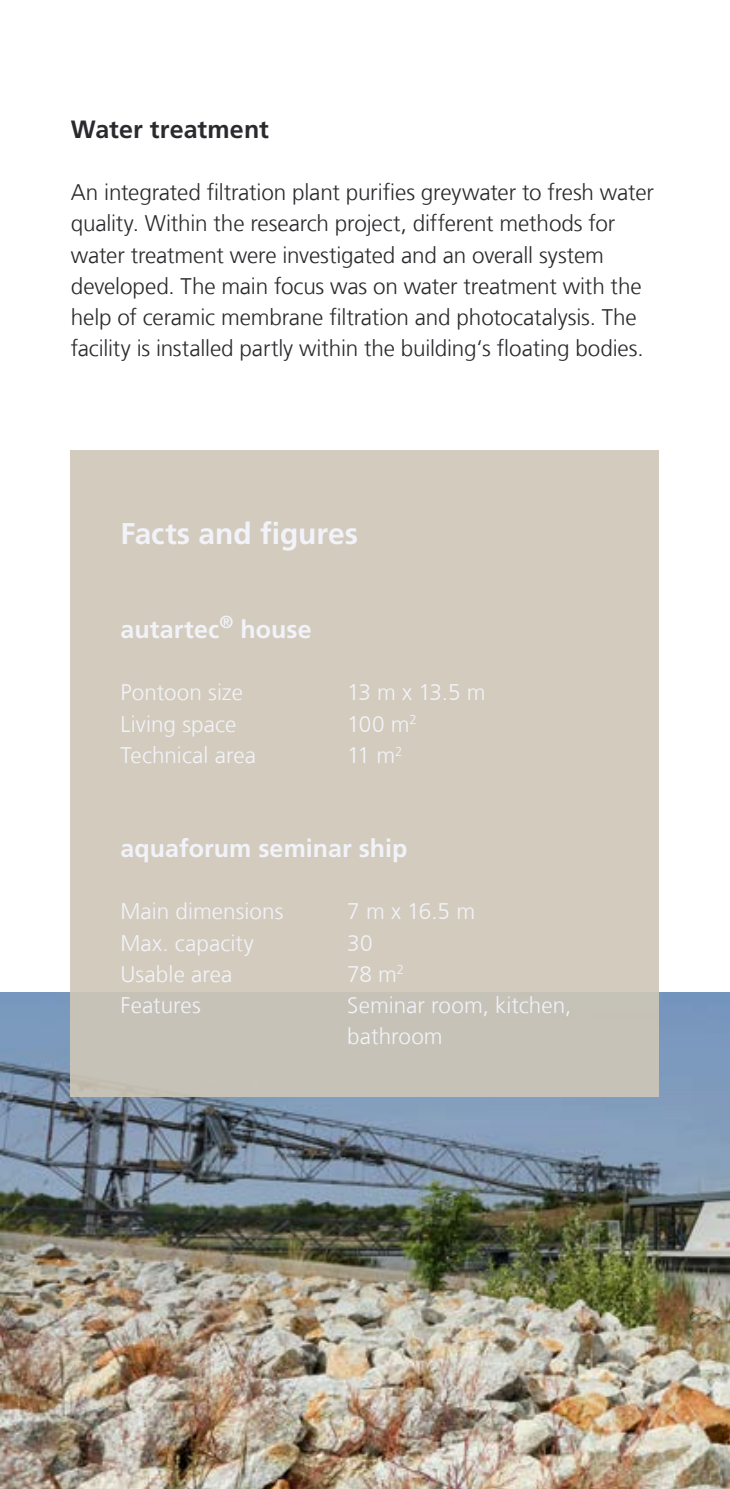
<style>
.page{position:relative;width:730px;height:1489px;background:#fff}
.page>*{position:absolute;margin:0;border:0;box-sizing:border-box;transform-origin:0 0}
.Fliesstext_9_12_5_weiss{font:700 30px "Frutiger LT Com";letter-spacing:-.005em;color:#f2f3fa}
.Fliesstext_9_12_5_weiss-2{font:700 25px "Frutiger LT Com";color:#f2f3fa}
.Fliesstext_9_12_5_schwarz{font:700 25px "Frutiger LT Com";letter-spacing:.005em;color:#2a292d}
.Fliesstext_9_12_5_schwarz-2{font:300 22.5px/31.2px "Frutiger LT Com";letter-spacing:-.01em;color:#2a292d}
.Fliesstext_9_12_5_weiss-3{font:300 22.5px/31.2px "Frutiger LT Com";color:#f2f3fa}
</style>
<div class="page">
<img style="left:0;top:992px;width:730px;height:496px">
<div style="left:71px;top:450px;width:588px;height:646px;background:linear-gradient(to right,#d1cabd,#d1cabd)"></div>
<p class="Fliesstext_9_12_5_schwarz" style="left:71px;top:114px;width:200px">Water treatment</p>
<p class="Fliesstext_9_12_5_schwarz-2" style="left:71px;top:177px;width:585px">An integrated filtration plant purifies greywater to fresh water quality. Within the research project, different methods for water treatment were investigated and an overall system developed. The main focus was on water treatment with the help of ceramic membrane filtration and photocatalysis. The facility is installed partly within the building‘s floating bodies.</p>
<p class="Fliesstext_9_12_5_weiss" style="left:120px;top:516px;width:239px">Facts and figures</p>
<p class="Fliesstext_9_12_5_weiss-2" style="left:120px;top:614px;width:193px">autartec<sup>®</sup> house</p>
<p class="Fliesstext_9_12_5_weiss-3" style="left:120px;top:677px;width:124px">Pontoon size</p>
<p class="Fliesstext_9_12_5_weiss-3" style="left:347px;top:677px;width:140px">13 m x 13.5 m</p>
<p class="Fliesstext_9_12_5_weiss-3" style="left:120px;top:708px;width:117px">Living space</p>
<p class="Fliesstext_9_12_5_weiss-3" style="left:347px;top:708px;width:71px">100 m<sup>2</sup></p>
<p class="Fliesstext_9_12_5_weiss-3" style="left:120px;top:739px;width:137px">Technical area</p>
<p class="Fliesstext_9_12_5_weiss-3" style="left:347px;top:739px;width:57px">11 m<sup>2</sup></p>
<p class="Fliesstext_9_12_5_weiss-2" style="left:120px;top:833px;width:288px">aquaforum seminar ship</p>
<p class="Fliesstext_9_12_5_weiss-3" style="left:120px;top:896px;width:164px">Main dimensions</p>
<p class="Fliesstext_9_12_5_weiss-3" style="left:347px;top:896px;width:129px">7 m x 16.5 m</p>
<p class="Fliesstext_9_12_5_weiss-3" style="left:120px;top:927px;width:135px">Max. capacity</p>
<p class="Fliesstext_9_12_5_weiss-3" style="left:347px;top:927px;width:27px">30</p>
<p class="Fliesstext_9_12_5_weiss-3" style="left:120px;top:958px;width:113px">Usable area</p>
<p class="Fliesstext_9_12_5_weiss-3" style="left:347px;top:958px;width:58px">78 m<sup>2</sup></p>
<p class="Fliesstext_9_12_5_weiss-3" style="left:120px;top:989px;width:82px">Features</p>
<p class="Fliesstext_9_12_5_weiss-3" style="left:347px;top:989px;width:226px">Seminar room, kitchen, bathroom</p>
</div>
